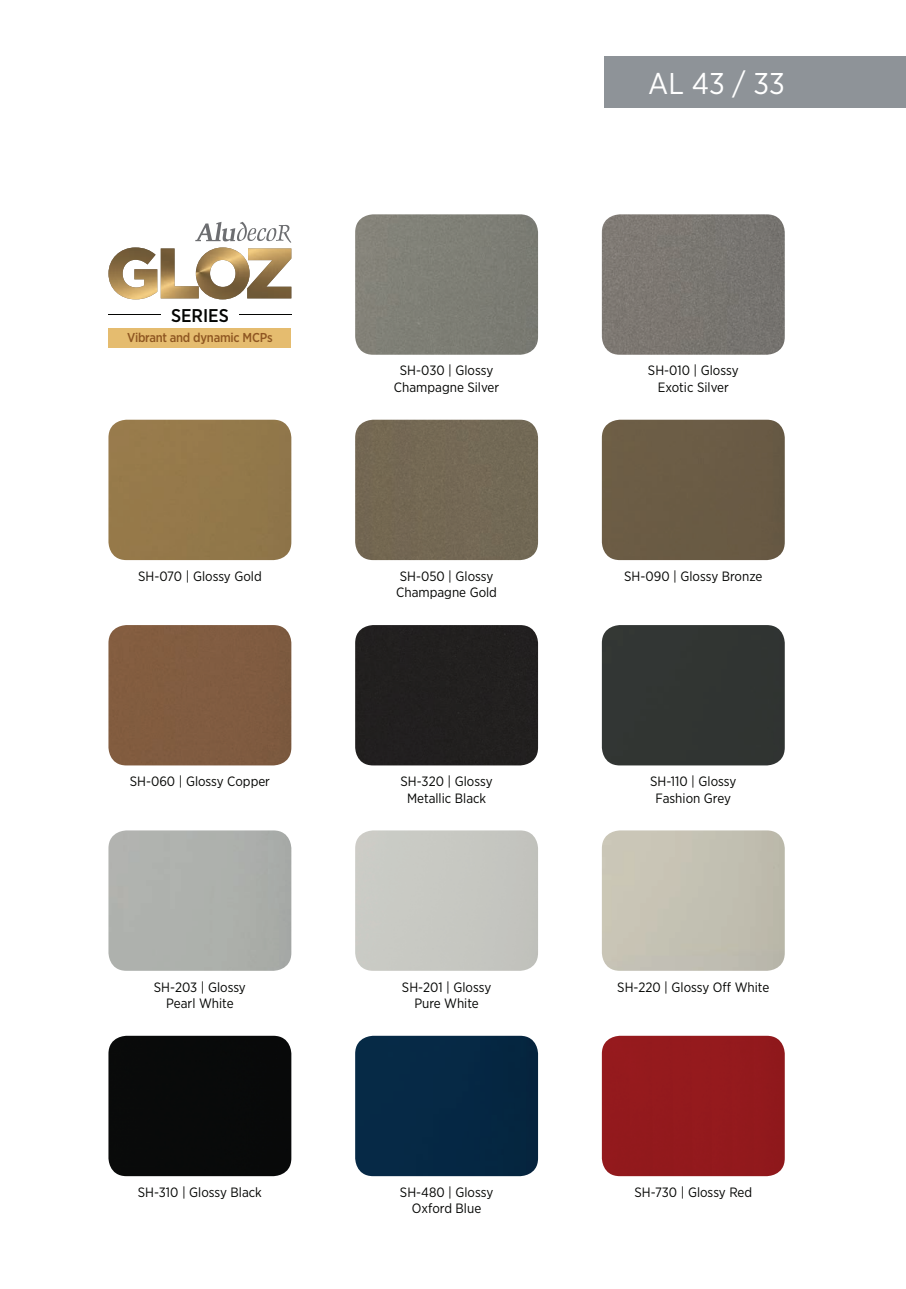
<style>
.page{position:relative;width:906px;height:1289px;background:#fff}
.page>*{position:absolute;margin:0;border:0;box-sizing:border-box;transform-origin:0 0}
.t1{font:30px "Gotham Narrow";color:#fff}
.t2{font:500 18.45px "Gotham Narrow";color:#040503}
.t3{font:13.5px/16.5px "Gotham Narrow";color:#040503;text-align:center}
.t4{font:500 12.9px "Gotham Narrow";letter-spacing:-.02em;color:#8f5722}
</style>
<div class="page">
<div style="left:108px;top:420px;width:183px;height:140px;background:#95794a"></div>
<div style="left:355px;top:420px;width:183px;height:140px;background:#736854"></div>
<div style="left:602px;top:420px;width:182px;height:140px;background:#6a5b45"></div>
<div style="left:108px;top:625px;width:183px;height:140px;background:#815c40"></div>
<div style="left:355px;top:625px;width:183px;height:140px;background:#211f1f"></div>
<div style="left:602px;top:625px;width:182px;height:140px;background:#313532"></div>
<div style="left:108px;top:830px;width:183px;height:140px;background:#aeb1ad"></div>
<div style="left:355px;top:830px;width:183px;height:140px;background:#c7c8c2"></div>
<div style="left:108px;top:1035px;width:183px;height:141px;background:#090a0a"></div>
<div style="left:355px;top:1035px;width:183px;height:141px;background:#062945"></div>
<div style="left:602px;top:1035px;width:182px;height:141px;background:#93191d"></div>
<img style="left:355px;top:214px;width:183px;height:141px">
<img style="left:602px;top:214px;width:182px;height:141px">
<hr style="left:239px;top:314px;width:52px;height:1px;background:#040503">
<hr style="left:108px;top:314px;width:53px;height:1px;background:#040503">
<div style="left:108px;top:328px;width:183px;height:19px;background:#e5bc6f"></div>
<svg style="left:108px;top:222px;width:183px;height:77px"></svg>
<div style="left:604px;top:56px;width:302px;height:51px;background:#8e9398"></div>
<h2 class="t2" style="left:171px;top:304px;width:59px">SERIES</h2>
<p class="t4" style="left:127px;top:329px;width:147px">Vibrant and dynamic MCPs</p>
<h1 class="t1" style="left:648px;top:64px;width:138px">AL 43 / 33</h1>
<p class="t3" style="left:394px;top:362px;width:107px">SH-030 | Glossy<br>Champagne Silver</p>
<p class="t3" style="left:648px;top:362px;width:92px">SH-010 | Glossy<br>Exotic Silver</p>
<p class="t3" style="left:138px;top:567px;width:125px">SH-070 | Glossy Gold</p>
<p class="t3" style="left:396px;top:567px;width:102px;text-align:left">SH-050 | Glossy<br>Champagne Gold</p>
<p class="t3" style="left:624px;top:567px;width:140px">SH-090 | Glossy Bronze</p>
<p class="t3" style="left:130px;top:772px;width:142px">SH-060 | Glossy Copper</p>
<p class="t3" style="left:400px;top:772px;width:93px">SH-320 | Glossy<br>Metallic Black</p>
<p class="t3" style="left:650px;top:772px;width:88px">SH-110 | Glossy<br>Fashion Grey</p>
<p class="t3" style="left:154px;top:978px;width:93px">SH-203 | Glossy<br>Pearl White</p>
<p class="t3" style="left:402px;top:978px;width:91px">SH-201 | Glossy<br>Pure White</p>
<p class="t3" style="left:617px;top:978px;width:153px">SH-220 | Glossy Off White</p>
<p class="t3" style="left:138px;top:1183px;width:126px">SH-310 | Glossy Black</p>
<p class="t3" style="left:400px;top:1183px;width:95px">SH-480 | Glossy<br>Oxford Blue</p>
<p class="t3" style="left:634px;top:1183px;width:119px">SH-730 | Glossy Red</p>
</div>
